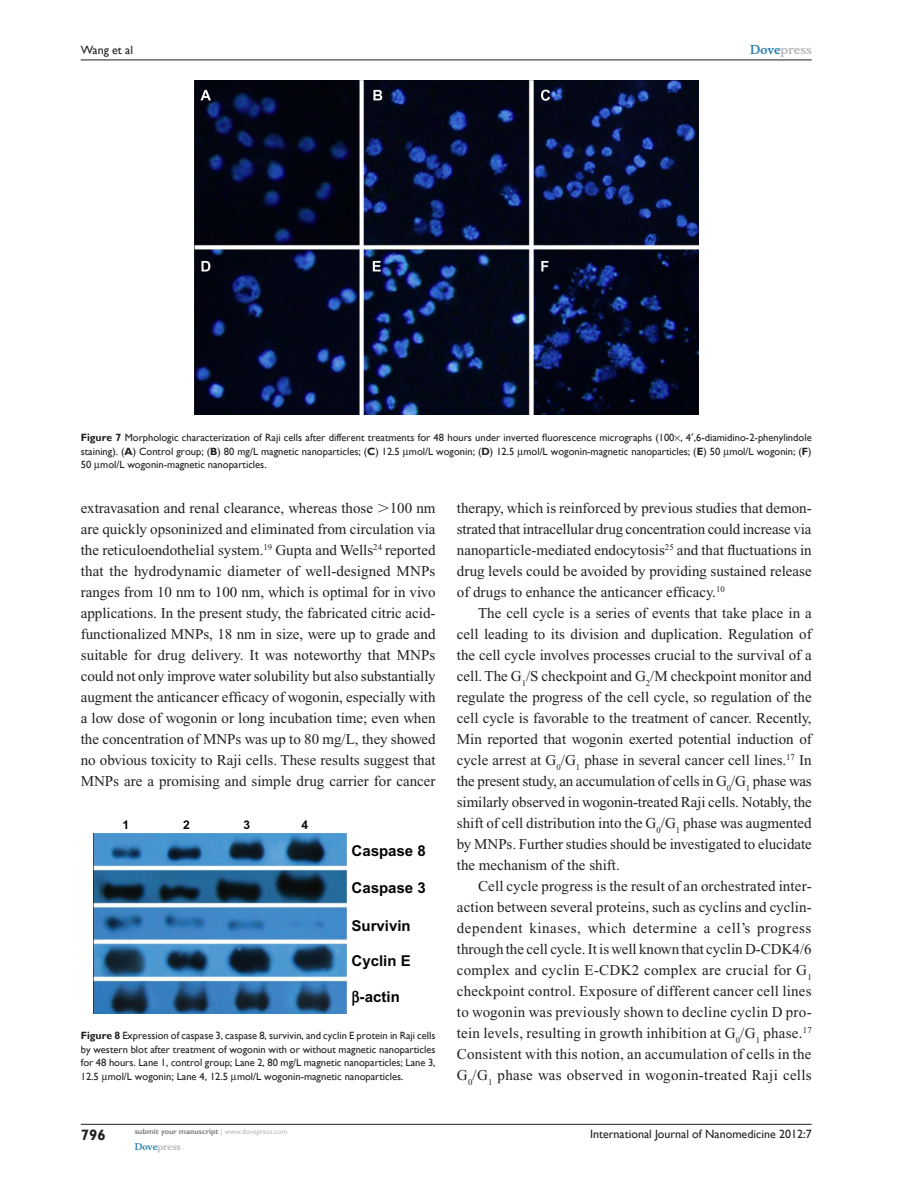
<style>
.page{position:relative;width:918px;height:1188px;background:#fff}
.page>*{position:absolute;margin:0;border:0;box-sizing:border-box;transform-origin:0 0}
.t1{font:15px/21px "Times New Roman";color:#231f20;text-align:justify}
.t2{font:700 15px "Arial";color:#040503}
.t3{font:700 15px "Gill Sans";color:#231f20}
.t4{font:12px "Gill Sans";color:#231f20}
.t5{font:700 12px "Musee";color:#b8b9bc}
.t6{font:700 12px "Arial";color:#040503}
.t7{font:10.5px/13.5px "Gill Sans";color:#231f20;text-align:justify}
.t8{font:700 9px "Musee";color:#b8b9bc}
.t9{font:700 7.5px "Gill Sans";color:#808285}
.s1{color:#3485ae}
.s2{font-weight:700}
.s3{font-family:"Mathematical Pi One"}
.s4{font-weight:400;color:#b8b9bc}
</style>
<div class="page">
<img style="left:194px;top:81px;width:504px;height:334px">
<img style="left:93px;top:833px;width:254px;height:181px">
<hr style="left:81px;top:1124px;width:731px;height:1px;background:#231f20">
<hr style="left:81px;top:60px;width:731px;height:1px;background:#231f20">
<p class="t4" style="left:81px;top:43px;width:54px">Wang et al</p>
<p class="t5" style="left:750px;top:43px;width:63px"><span class="s1">Dove</span>press</p>
<p class="t7" style="left:81px;top:431px;width:732px"><span class="s2">Figure 7</span> Morphologic characterization of Raji cells after different treatments for 48 hours under inverted fluorescence micrographs (100 , 4 ,6-diamidino-2-phenylindole staining). (<span class="s2">A</span>) Control group; (<span class="s2">B</span>) 80 mg/L magnetic nanoparticles; (<span class="s2">C</span>) 12.5 mol/L wogonin; (<span class="s2">D</span>) 12.5 mol/L wogonin-magnetic nanoparticles; (<span class="s2">E</span>) 50 mol/L wogonin; (<span class="s2">F</span>)<br>50 mol/L wogonin-magnetic nanoparticles.</p>
<p class="t1" style="left:81px;top:497px;width:356px">extravasation and renal clearance, whereas those <span class="s3">.</span>100 nm are quickly opsoninized and eliminated from circulation via the reticuloendothelial system.<sup>19</sup> Gupta and Wells<sup>24</sup> reported that the hydrodynamic diameter of well-designed MNPs ranges from 10 nm to 100 nm, which is optimal for in vivo applications. In the present study, the fabricated citric acid&shy;functionalized MNPs, 18 nm in size, were up to grade and suitable for drug delivery. It was noteworthy that MNPs could not only improve water solubility but also substantially augment the anticancer efficacy of wogonin, especially with a low dose of wogonin or long incubation time; even when the concentration of MNPs was up to 80 mg/L, they showed no obvious toxicity to Raji cells. These results suggest that MNPs are a promising and simple drug carrier for cancer</p>
<p class="t1" style="left:457px;top:497px;width:356px">therapy, which is reinforced by previous studies that demon&shy;strated that intracellular drug concentration could increase via nanoparticle-mediated endocytosis<sup>25</sup> and that fluctuations in drug levels could be avoided by providing sustained release of drugs to enhance the anticancer efficacy.<sup>10</sup></p>
<p class="t1" style="left:457px;top:602px;width:357px;text-indent:21px">The cell cycle is a series of events that take place in a cell leading to its division and duplication. Regulation of the cell cycle involves processes crucial to the survival of a cell. The G<sub>1</sub>/S checkpoint and G<sub>2</sub>/M checkpoint monitor and regulate the progress of the cell cycle, so regulation of the cell cycle is favorable to the treatment of cancer. Recently, Min reported that wogonin exerted potential induction of cycle arrest at G<sub>0</sub>/G<sub>1</sub> phase in several cancer cell lines.<sup>17</sup> In the present study, an accumulation of cells in G<sub>0</sub>/G<sub>1</sub> phase was similarly observed in wogonin-treated Raji cells. Notably, the shift of cell distribution into the G<sub>0</sub>/G<sub>1</sub> phase was augmented by MNPs. Further studies should be investigated to elucidate the mechanism of the shift.</p>
<p class="t1" style="left:457px;top:875px;width:356px;text-indent:21px">Cell cycle progress is the result of an orchestrated inter&shy;action between several proteins, such as cyclins and cyclin&shy;dependent kinases, which determine a cell’s progress through the cell cycle. It is well known that cyclin D-CDK4/6 complex and cyclin E-CDK2 complex are crucial for G<sub>1 </sub>checkpoint control. Exposure of different cancer cell lines to wogonin was previously shown to decline cyclin D pro&shy;tein levels, resulting in growth inhibition at G<sub>0</sub>/G<sub>1</sub> phase.<sup>17<br></sup>Consistent with this notion, an accumulation of cells in the G<sub>0</sub>/G<sub>1</sub> phase was observed in wogonin-treated Raji cells</p>
<p class="t6" style="left:123px;top:818px;width:8px">1</p>
<p class="t6" style="left:183px;top:818px;width:8px">2</p>
<p class="t6" style="left:244px;top:818px;width:8px">3</p>
<p class="t6" style="left:302px;top:818px;width:8px">4</p>
<p class="t2" style="left:352px;top:842px;width:76px">Caspase 8</p>
<p class="t2" style="left:352px;top:879px;width:76px">Caspase 3</p>
<p class="t2" style="left:352px;top:917px;width:61px">Survivin</p>
<p class="t2" style="left:352px;top:952px;width:61px">Cyclin E</p>
<p class="t2" style="left:360px;top:988px;width:42px">-actin</p>
<p class="t7" style="left:81px;top:1029px;width:356px"><span class="s2">Figure 8</span> Expression of caspase 3, caspase 8, survivin, and cyclin E protein in Raji cells by western blot after treatment of wogonin with or without magnetic nanoparticles for 48 hours. Lane 1, control group; Lane 2, 80 mg/L magnetic nanoparticles; Lane 3, 12.5 mol/L wogonin; Lane 4, 12.5 mol/L wogonin-magnetic nanoparticles.</p>
<p class="t3" style="left:81px;top:1126px;width:26px">796</p>
<p class="t9" style="left:135px;top:1127px;width:154px">submit your manuscript <span class="s4">| www.dovepress.com</span></p>
<p class="t8" style="left:135px;top:1141px;width:48px"><span class="s1">Dove</span>press</p>
<p class="t4" style="left:590px;top:1127px;width:223px">International Journal of Nanomedicine 2012:7</p>
</div>
